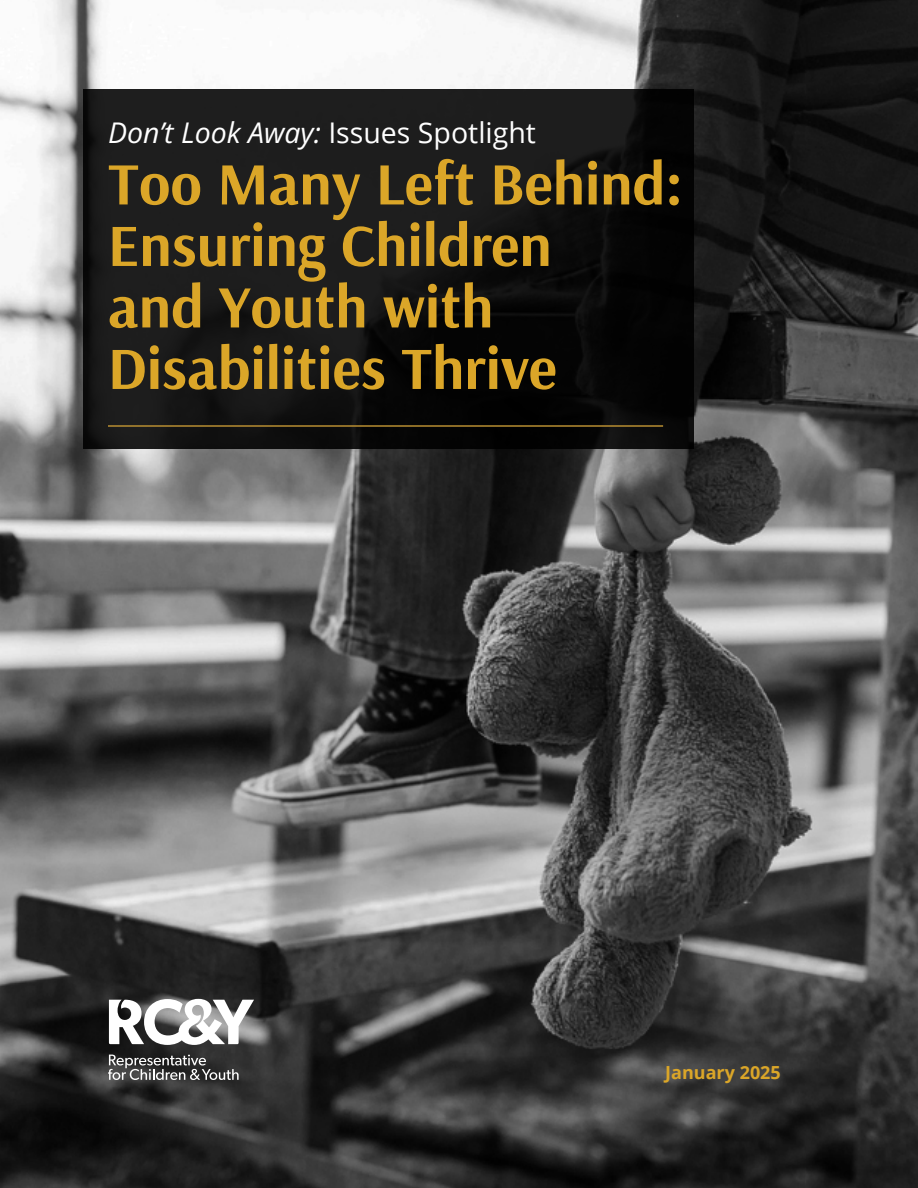
<style>
.page{position:relative;width:918px;height:1188px;background:#fff}
.page>*{position:absolute;margin:0;border:0;box-sizing:border-box;transform-origin:0 0}
.t1{font:700 60px/61.5px "Arsenal";color:#dba628}
.t2{font:28.5px "Open Sans";color:#fff}
.t3{font:700 18px "Open Sans";color:#dba628}
.s1{font-style:italic}
</style>
<div class="page">
<img style="left:0;top:0;width:918px;height:1188px">
<svg style="left:84px;top:89px;width:610px;height:359px;background:#131313"></svg>
<hr style="left:108px;top:425px;width:555px;height:2px;background:#b88e32">
<svg style="left:108px;top:1055px;width:131px;height:25px;background:#5f5f5f"></svg>
<svg style="left:109px;top:999px;width:145px;height:46px"></svg>
<p class="t2" style="left:108px;top:113px;width:429px"><span class="s1">Don’t Look Away:</span> Issues Spotlight</p>
<p class="t1" style="left:108px;top:153px;width:577px">Too Many Left Behind:<br>Ensuring Children<br>and Youth with<br>Disabilities Thrive</p>
<p class="t3" style="left:665px;top:1060px;width:117px">January 2025</p>
</div>
